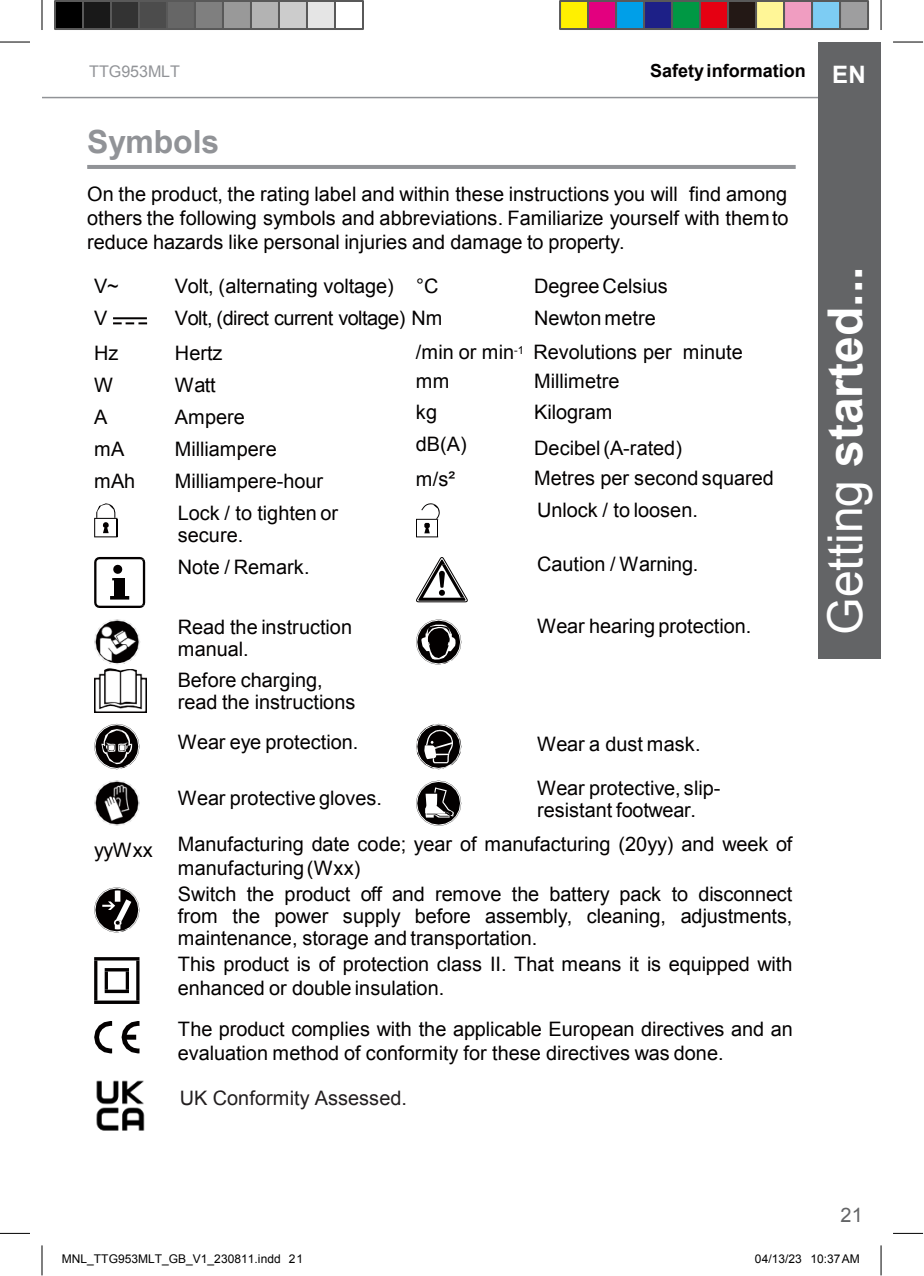
<style>
.page{position:relative;width:924px;height:1276px;background:#fff}
.page>*{position:absolute;margin:0;border:0;box-sizing:border-box;transform-origin:0 0}
.t1{font:700 48px "Arial";color:#fff}
.t2{font:700 32px "Arial";color:#919397}
.t3{font:700 24px "Arial";color:#fff}
.t4{font:20px/31.6px "Arial";color:#030000}
.t5{font:20px/31.6px "Arial";letter-spacing:-.02em;color:#030000}
.t6{font:20px "Arial";color:#231f20}
.t7{font:20px "Arial";color:#636466}
.t8{font:700 18px "Arial";color:#030000}
.t9{font:16px "Arial";letter-spacing:-.005em;color:#919397}
.t10{font:12px "Arial";letter-spacing:.005em;color:#000}
.s1{font-weight:400}
</style>
<div class="page">
<hr style="left:87px;top:165px;width:709px;height:4px;background:#919397">
<svg style="left:113px;top:322px;width:34px;height:2px"></svg>
<hr style="left:113px;top:317px;width:34px;height:2px;background:#030000">
<svg style="left:94px;top:503px;width:23px;height:34px"></svg>
<svg style="left:416px;top:503px;width:24px;height:34px"></svg>
<svg style="left:94px;top:557px;width:51px;height:51px"></svg>
<div style="left:114px;top:578px;width:11px;height:18px;background:#030000"></div>
<hr style="left:110px;top:596px;width:19px;height:3px;background:#030000">
<svg style="left:416px;top:557px;width:52px;height:46px"></svg>
<img style="left:94px;top:619px;width:52px;height:93px">
<svg style="left:416px;top:619px;width:45px;height:45px"></svg>
<svg style="left:94px;top:723px;width:46px;height:46px"></svg>
<svg style="left:416px;top:723px;width:45px;height:46px"></svg>
<img style="left:94px;top:780px;width:46px;height:45px">
<svg style="left:416px;top:780px;width:45px;height:45px"></svg>
<svg style="left:94px;top:887px;width:46px;height:45px"></svg>
<hr style="left:105px;top:989px;width:24px;height:3px;background:#030000">
<hr style="left:105px;top:971px;width:3px;height:18px;background:#030000">
<svg style="left:105px;top:968px;width:24px;height:3px"></svg>
<hr style="left:126px;top:971px;width:3px;height:18px;background:#030000">
<hr style="left:94px;top:1000px;width:46px;height:3px;background:#030000">
<hr style="left:94px;top:960px;width:3px;height:40px;background:#030000">
<svg style="left:94px;top:957px;width:46px;height:3px"></svg>
<svg style="left:136px;top:960px;width:4px;height:40px"></svg>
<svg style="left:94px;top:1021px;width:18px;height:32px"></svg>
<svg style="left:122px;top:1021px;width:18px;height:32px"></svg>
<hr style="left:0;top:1232px;width:30px;height:1px;background:#000">
<hr style="left:893px;top:1232px;width:30px;height:1px;background:#000">
<hr style="left:42px;top:1245px;width:1px;height:30px;background:#000">
<hr style="left:881px;top:1245px;width:1px;height:30px;background:#000">
<img style="left:96px;top:1080px;width:49px;height:51px">
<hr style="left:42px;top:97px;width:777px;height:1px;background:#919397">
<div style="left:818px;top:42px;width:63px;height:616px;background:#636466"></div>
<hr style="left:0;top:42px;width:30px;height:1px;background:#000">
<hr style="left:893px;top:42px;width:30px;height:1px;background:#000">
<hr style="left:42px;top:0;width:1px;height:30px;background:#000">
<hr style="left:881px;top:0;width:1px;height:30px;background:#000">
<div style="left:55px;top:1px;width:28px;height:28px;background:#000"></div>
<div style="left:54px;top:0;width:30px;height:30px;border:2px solid #595959"></div>
<div style="left:83px;top:1px;width:28px;height:28px;background:#191919"></div>
<div style="left:82px;top:0;width:30px;height:30px;border:2px solid #595959"></div>
<div style="left:111px;top:1px;width:28px;height:28px;background:#333"></div>
<div style="left:110px;top:0;width:30px;height:30px;border:2px solid #595959"></div>
<div style="left:139px;top:1px;width:28px;height:28px;background:#4c4c4c"></div>
<div style="left:138px;top:0;width:30px;height:30px;border:2px solid #595959"></div>
<div style="left:167px;top:1px;width:28px;height:28px;background:#666"></div>
<div style="left:166px;top:0;width:30px;height:30px;border:2px solid #595959"></div>
<div style="left:195px;top:1px;width:28px;height:28px;background:#7f7f7f"></div>
<div style="left:194px;top:0;width:30px;height:30px;border:2px solid #595959"></div>
<div style="left:223px;top:1px;width:28px;height:28px;background:#999"></div>
<div style="left:222px;top:0;width:30px;height:30px;border:2px solid #595959"></div>
<div style="left:251px;top:1px;width:28px;height:28px;background:#b3b3b3"></div>
<div style="left:250px;top:0;width:30px;height:30px;border:2px solid #595959"></div>
<div style="left:279px;top:1px;width:28px;height:28px;background:#ccc"></div>
<div style="left:278px;top:0;width:30px;height:30px;border:2px solid #595959"></div>
<div style="left:307px;top:1px;width:28px;height:28px;background:#e5e5e5"></div>
<div style="left:306px;top:0;width:30px;height:30px;border:2px solid #595959"></div>
<div style="left:334px;top:0;width:30px;height:30px;border:2px solid #595959"></div>
<div style="left:560px;top:1px;width:28px;height:28px;background:#fff000"></div>
<div style="left:559px;top:0;width:30px;height:30px;border:2px solid #595959"></div>
<div style="left:588px;top:1px;width:28px;height:28px;background:#e3007f"></div>
<div style="left:587px;top:0;width:30px;height:30px;border:2px solid #595959"></div>
<div style="left:616px;top:1px;width:28px;height:28px;background:#009fe8"></div>
<div style="left:615px;top:0;width:30px;height:30px;border:2px solid #595959"></div>
<div style="left:644px;top:1px;width:28px;height:28px;background:#1d2087"></div>
<div style="left:643px;top:0;width:30px;height:30px;border:2px solid #595959"></div>
<div style="left:672px;top:1px;width:28px;height:28px;background:#009844"></div>
<div style="left:671px;top:0;width:30px;height:30px;border:2px solid #595959"></div>
<div style="left:700px;top:1px;width:28px;height:28px;background:#e50012"></div>
<div style="left:699px;top:0;width:30px;height:30px;border:2px solid #595959"></div>
<div style="left:728px;top:1px;width:28px;height:28px;background:#231815"></div>
<div style="left:727px;top:0;width:30px;height:30px;border:2px solid #595959"></div>
<div style="left:756px;top:1px;width:28px;height:28px;background:#fff697"></div>
<div style="left:755px;top:0;width:30px;height:30px;border:2px solid #595959"></div>
<div style="left:784px;top:1px;width:28px;height:28px;background:#f09dc1"></div>
<div style="left:783px;top:0;width:30px;height:30px;border:2px solid #595959"></div>
<div style="left:812px;top:1px;width:28px;height:28px;background:#7dccf3"></div>
<div style="left:811px;top:0;width:30px;height:30px;border:2px solid #595959"></div>
<div style="left:840px;top:1px;width:28px;height:28px;background:#9e9e9f"></div>
<div style="left:839px;top:0;width:30px;height:30px;border:2px solid #595959"></div>
<p class="t9" style="left:89px;top:61px;width:92px">TTG953MLT</p>
<p class="t8" style="left:650px;top:59px;width:157px">Safetyinformation</p>
<p class="t3" style="left:832px;top:59px;width:35px">EN</p>
<p class="t2" style="left:87px;top:120px;width:134px">Symbols</p>
<p class="t4" style="left:87px;top:178px;width:702px">On the product, the rating label and within these instructions you will find among</p>
<p class="t4" style="left:87px;top:206px;width:703px;line-height:24px">others the following symbols and abbreviations. Familiarize yourself with themto reduce hazards like personal injuries and damage to property.</p>
<p class="t5" style="left:175px;top:270px;width:269px">Volt, (alternating voltage) °C<br>Volt, (direct current voltage) Nm</p>
<p class="t4" style="left:534px;top:270px;width:135px">Degree Celsius<br>Newton metre</p>
<p class="t4" style="left:416px;top:337px;width:328px">/min or min<sup>-1</sup> Revolutions per minute</p>
<p class="t4" style="left:416px;top:365px;width:52px">mm kg dB(A)</p>
<p class="t4" style="left:416px;top:463px;width:41px">m/s²</p>
<p class="t4" style="left:94px;top:270px;width:26px">V~<br>V</p>
<p class="t4" style="left:94px;top:337px;width:26px">Hz</p>
<p class="t4" style="left:175px;top:337px;width:49px">Hertz</p>
<p class="t4" style="left:94px;top:369px;width:20px">W</p>
<p class="t4" style="left:175px;top:369px;width:42px">Watt</p>
<p class="t4" style="left:94px;top:401px;width:15px">A</p>
<p class="t4" style="left:175px;top:401px;width:72px">Ampere</p>
<p class="t4" style="left:94px;top:433px;width:32px">mA</p>
<p class="t4" style="left:175px;top:433px;width:103px">Milliampere</p>
<p class="t4" style="left:94px;top:465px;width:43px">mAh</p>
<p class="t4" style="left:175px;top:465px;width:150px">Milliampere-hour</p>
<p class="t4" style="left:178px;top:502px;width:162px;line-height:22px">Lock / to tighten or secure.</p>
<p class="t4" style="left:178px;top:551px;width:133px">Note / Remark.</p>
<p class="t4" style="left:537px;top:548px;width:163px">Caution / Warning.</p>
<p class="t4" style="left:534px;top:365px;width:87px">Millimetre<br>Kilogram</p>
<p class="t4" style="left:534px;top:432px;width:149px">Decibel(A-rated)</p>
<p class="t4" style="left:534px;top:462px;width:241px">Metres per second squared<br>Unlock / to loosen.</p>
<p class="t4" style="left:178px;top:616px;width:176px;line-height:21.8px">Read the instruction manual.</p>
<p class="t4" style="left:537px;top:610px;width:216px">Wear hearing protection.</p>
<p class="t4" style="left:178px;top:669px;width:179px;line-height:21.8px">Before charging, read the instructions</p>
<p class="t4" style="left:178px;top:726px;width:182px">Wear eye protection.</p>
<p class="t4" style="left:537px;top:728px;width:165px">Wear a dust mask.</p>
<p class="t4" style="left:178px;top:782px;width:206px">Wear protective gloves.</p>
<p class="t4" style="left:537px;top:777px;width:185px;line-height:21.8px">Wear protective, slip&shy;resistant footwear.</p>
<p class="t4" style="left:94px;top:834px;width:60px">yyWxx</p>
<p class="t4" style="left:178px;top:832px;width:616px;line-height:24px">Manufacturing date code; year of manufacturing (20yy) and week of manufacturing(Wxx)</p>
<p class="t4" style="left:178px;top:883px;width:616px;line-height:22px;text-align:justify">Switch the product off and remove the battery pack to disconnect from the power supply before assembly, cleaning, adjustments, maintenance, storage and transportation.</p>
<p class="t4" style="left:178px;top:952px;width:616px;line-height:24px">This product is of protection class II. That means it is equipped with enhanced or double insulation.</p>
<p class="t4" style="left:178px;top:1016px;width:616px;line-height:24px">The product complies with the applicable European directives and an evaluation method of conformity for these directives was done.</p>
<p class="t6" style="left:180px;top:1084px;width:229px">UK Conformity Assessed.</p>
<p class="t1" style="left:813px;top:634px;width:370px;rotate:-90deg"><span class="s1">Getting</span> started...</p>
<p class="t7" style="left:841px;top:1201px;width:24px">21</p>
<p class="t10" style="left:62px;top:1250px;width:243px">MNL_TTG953MLT_GB_V1_230811.indd 21</p>
<p class="t10" style="left:755px;top:1250px;width:106px">04/13/23 10:37AM</p>
</div>
